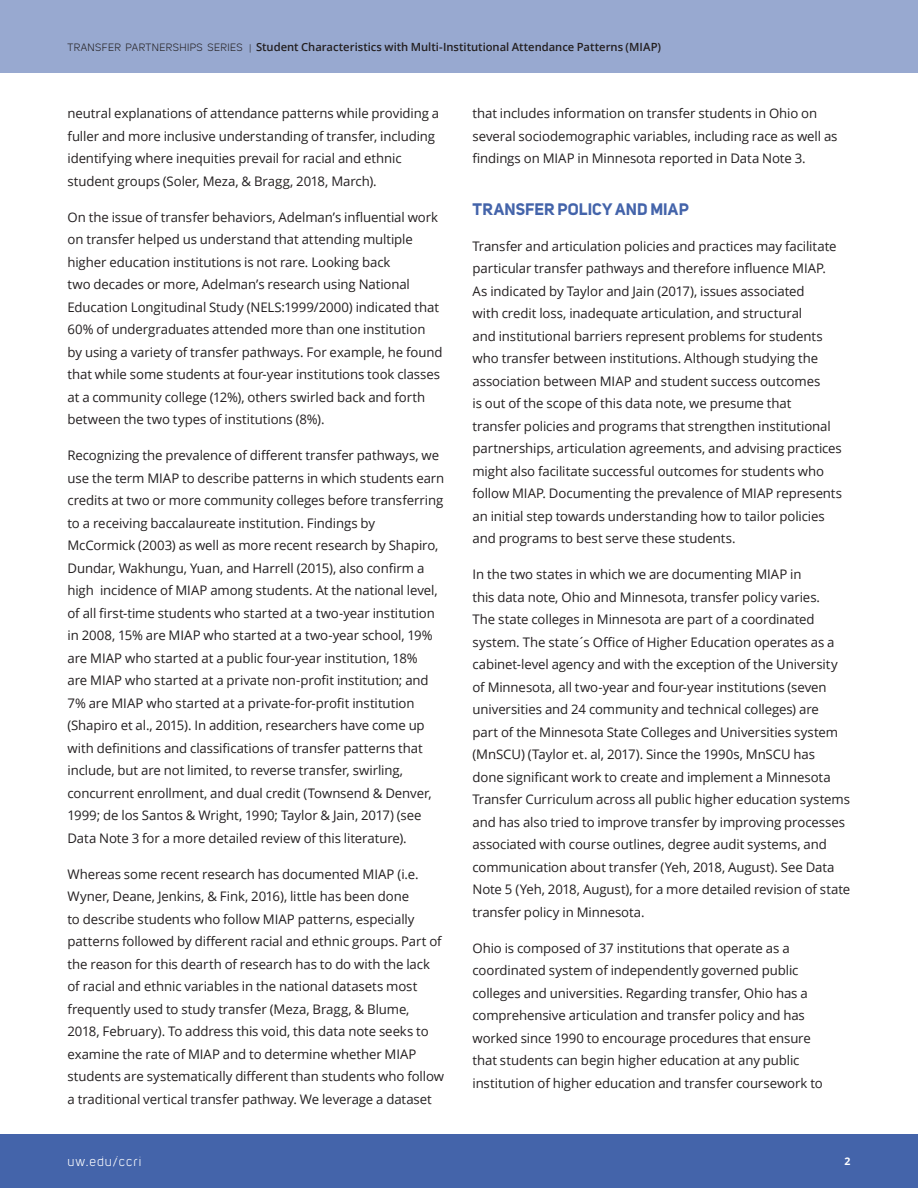
<style>
.page{position:relative;width:918px;height:1188px;background:#fff}
.page>*{position:absolute;margin:0;border:0;box-sizing:border-box;transform-origin:0 0}
.t1{font:700 16.5px "Uni Sans";letter-spacing:.01em;color:#4464aa}
.t2{font:13.5px "Uni Sans";letter-spacing:.08em;color:#fff}
.t3{font:13.2px/22.5px "Open Sans";letter-spacing:-.01em;color:#231f20}
.t4{font:600 11.25px "Open Sans";color:#231f20}
.t5{font:700 10.5px "Open Sans";color:#fff}
.s1{font-family:"Uni Sans";font-weight:400;font-size:10.5px}
.s2{font-family:"Uni Sans";font-weight:400;font-size:9px}
</style>
<div class="page">
<div style="left:0;top:1134px;width:918px;height:54px;background:#4464aa"></div>
<div style="left:0;top:0;width:918px;height:73px;background:#98a9d0"></div>
<p class="t4" style="left:68px;top:39px;width:595px"><span class="s1">TRANSFER PARTNERSHIPS SERIES</span> <span class="s2">|</span> Student Characteristics with Multi-Institutional Attendance Patterns (MIAP)</p>
<p class="t3" style="left:68px;top:102px;width:373px">neutral explanations of attendance patterns while providing a fuller and more inclusive understanding of transfer, including identifying where inequities prevail for racial and ethnic student groups (Soler, Meza, &amp; Bragg, 2018, March).</p>
<p class="t3" style="left:68px;top:205px;width:377px">On the issue of transfer behaviors, Adelman’s influential work on transfer helped us understand that attending multiple higher education institutions is not rare. Looking back<br>two decades or more, Adelman’s research using National Education Longitudinal Study (NELS:1999/2000) indicated that 60% of undergraduates attended more than one institution by using a variety of transfer pathways. For example, he found that while some students at four-year institutions took classes at a community college (12%), others swirled back and forth between the two types of institutions (8%).</p>
<p class="t3" style="left:68px;top:444px;width:378px">Recognizing the prevalence of different transfer pathways, we use the term MIAP to describe patterns in which students earn credits at two or more community colleges before transferring to a receiving baccalaureate institution. Findings by McCormick (2003) as well as more recent research by Shapiro, Dundar, Wakhungu, Yuan, and Harrell (2015), also confirm a high incidence of MIAP among students. At the national level, of all first-time students who started at a two-year institution in 2008, 15% are MIAP who started at a two-year school, 19% are MIAP who started at a public four-year institution, 18%<br>are MIAP who started at a private non-profit institution; and 7% are MIAP who started at a private-for-profit institution (Shapiro et al., 2015). In addition, researchers have come up with definitions and classifications of transfer patterns that include, but are not limited, to reverse transfer, swirling, concurrent enrollment, and dual credit (Townsend &amp; Denver, 1999; de los Santos &amp; Wright, 1990; Taylor &amp; Jain, 2017) (see Data Note 3 for a more detailed review of this literature).</p>
<p class="t3" style="left:68px;top:862px;width:378px">Whereas some recent research has documented MIAP (i.e.<br>Wyner, Deane, Jenkins, &amp; Fink, 2016), little has been done<br>to describe students who follow MIAP patterns, especially patterns followed by different racial and ethnic groups. Part of the reason for this dearth of research has to do with the lack of racial and ethnic variables in the national datasets most frequently used to study transfer (Meza, Bragg, &amp; Blume, 2018, February). To address this void, this data note seeks to examine the rate of MIAP and to determine whether MIAP students are systematically different than students who follow a traditional vertical transfer pathway. We leverage a dataset</p>
<p class="t3" style="left:472px;top:102px;width:367px">that includes information on transfer students in Ohio on several sociodemographic variables, including race as well as findings on MIAP in Minnesota reported in Data Note 3.</p>
<p class="t1" style="left:473px;top:199px;width:218px">TRANSFER POLICY AND MIAP</p>
<p class="t3" style="left:472px;top:234px;width:371px">Transfer and articulation policies and practices may facilitate particular transfer pathways and therefore influence MIAP.<br>As indicated by Taylor and Jain (2017), issues associated<br>with credit loss, inadequate articulation, and structural<br>and institutional barriers represent problems for students who transfer between institutions. Although studying the association between MIAP and student success outcomes<br>is out of the scope of this data note, we presume that transfer policies and programs that strengthen institutional partnerships, articulation agreements, and advising practices might also facilitate successful outcomes for students who follow MIAP. Documenting the prevalence of MIAP represents an initial step towards understanding how to tailor policies and programs to best serve these students.</p>
<p class="t3" style="left:472px;top:563px;width:379px">In the two states in which we are documenting MIAP in<br>this data note, Ohio and Minnesota, transfer policy varies.<br>The state colleges in Minnesota are part of a coordinated system. The state´s Office of Higher Education operates as a cabinet-level agency and with the exception of the University of Minnesota, all two-year and four-year institutions (seven universities and 24 community and technical colleges) are<br>part of the Minnesota State Colleges and Universities system (MnSCU) (Taylor et. al, 2017). Since the 1990s, MnSCU has<br>done significant work to create and implement a Minnesota Transfer Curriculum across all public higher education systems and has also tried to improve transfer by improving processes associated with course outlines, degree audit systems, and communication about transfer (Yeh, 2018, August). See Data Note 5 (Yeh, 2018, August), for a more detailed revision of state transfer policy in Minnesota.</p>
<p class="t3" style="left:472px;top:936px;width:352px">Ohio is composed of 37 institutions that operate as a coordinated system of independently governed public colleges and universities. Regarding transfer, Ohio has a comprehensive articulation and transfer policy and has worked since 1990 to encourage procedures that ensure that students can begin higher education at any public institution of higher education and transfer coursework to</p>
<p class="t2" style="left:68px;top:1153px;width:75px">uw.edu/ccri</p>
<p class="t5" style="left:845px;top:1154px;width:7px">2</p>
</div>
